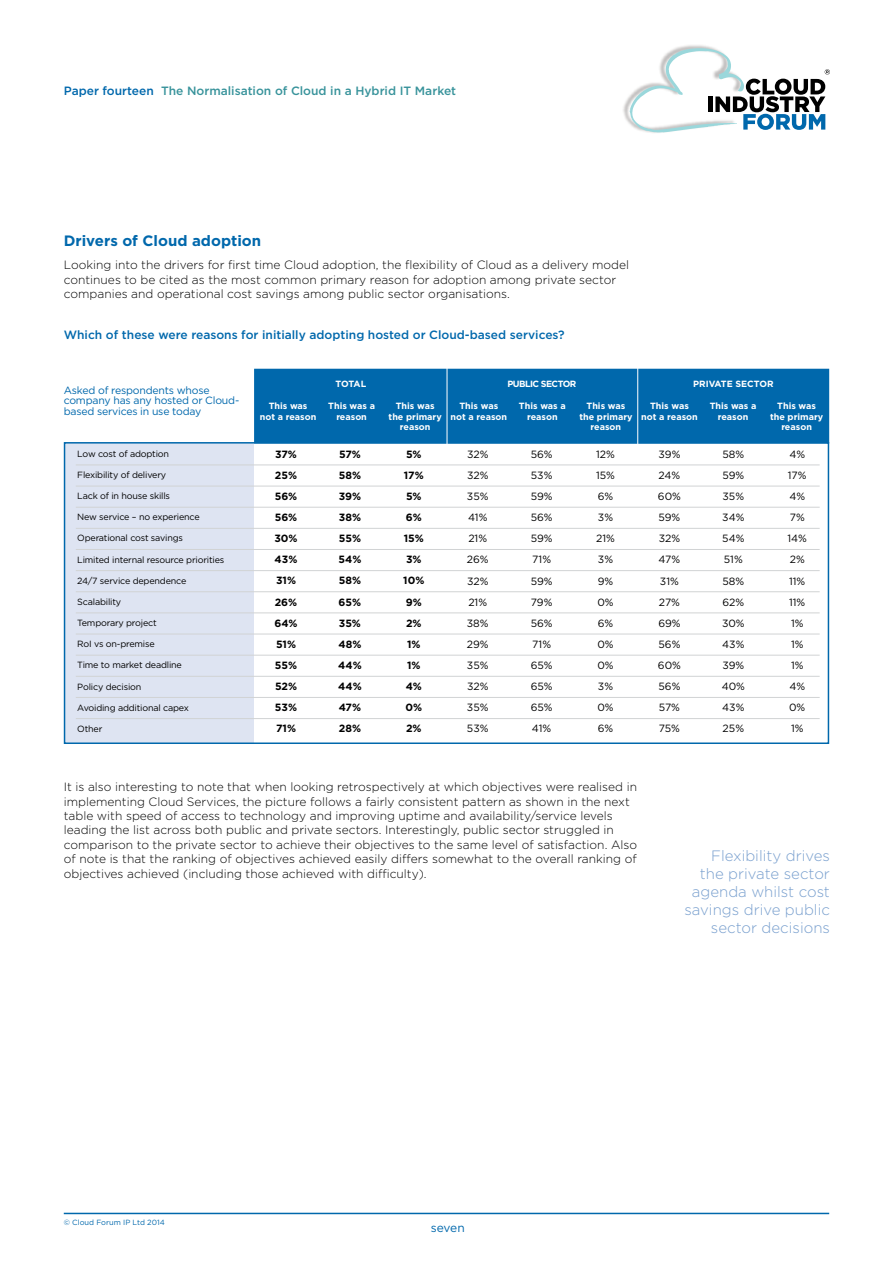
<style>
.page{position:relative;width:893px;height:1263px;background:#fff}
.page>*{position:absolute;margin:0;border:0;box-sizing:border-box;transform-origin:0 0}
.t1{font:300 15px/18px "Gotham";color:#789fce;text-align:right}
.t2{font:700 15px "Gotham";color:#0068ac}
.t3{font:300 12px/14.4px "Gotham";color:#000}
.t4{font:500 12px "Gotham";color:#0068ac}
.t5{font:500 12px "Gotham";color:#38939b}
.t6{font:12px "Gotham";letter-spacing:-.015em;color:#0068ac}
.t7{font:10.5px/21.1px "Gotham";color:#000}
.t8{font:700 10.5px/21.1px "Gotham";color:#000}
.t9{font:10.5px/10.5px "Gotham";letter-spacing:-.02em;color:#0068ac}
.t10{font:9px "Gotham";letter-spacing:-.02em;color:#000}
.t11{font:700 9px/10.8px "Gotham";color:#fff;text-align:center}
.t12{font:700 9px "Gotham";letter-spacing:-.06em;color:#fff}
.t13{font:7.5px "Gotham";color:#0068ac}
.s1{color:#0068ac}
</style>
<div class="page">
<hr style="left:64px;top:1213px;width:765px;height:1px;background:#0068ac">
<img style="left:623px;top:45px;width:90px;height:79px">
<svg style="left:630px;top:48px;width:200px;height:85px"></svg>
<div style="left:65px;top:443px;width:189px;height:301px;background:#dee4f2"></div>
<div style="left:254px;top:369px;width:575px;height:74px;background:#0068ac"></div>
<hr style="left:76px;top:465px;width:744px;height:1px;background:#d1d3d4">
<div style="left:64px;top:442px;width:765px;height:302px;border:2px solid #0068ac"></div>
<hr style="left:76px;top:486px;width:744px;height:1px;background:#d1d3d4">
<hr style="left:76px;top:507px;width:744px;height:1px;background:#d1d3d4">
<hr style="left:76px;top:528px;width:744px;height:1px;background:#d1d3d4">
<hr style="left:76px;top:634px;width:744px;height:1px;background:#d1d3d4">
<hr style="left:76px;top:655px;width:744px;height:1px;background:#d1d3d4">
<hr style="left:76px;top:676px;width:744px;height:1px;background:#d1d3d4">
<hr style="left:76px;top:697px;width:744px;height:1px;background:#d1d3d4">
<hr style="left:76px;top:718px;width:744px;height:1px;background:#d1d3d4">
<hr style="left:76px;top:612px;width:744px;height:1px;background:#d1d3d4">
<hr style="left:76px;top:591px;width:744px;height:1px;background:#d1d3d4">
<hr style="left:76px;top:570px;width:744px;height:1px;background:#d1d3d4">
<hr style="left:76px;top:549px;width:744px;height:1px;background:#d1d3d4">
<hr style="left:447px;top:364px;width:1px;height:85px;background:#fff">
<hr style="left:637px;top:358px;width:1px;height:91px;background:#fff">
<p class="t5" style="left:64px;top:84px;width:394px"><span class="s1">Paper fourteen</span> The Normalisation of Cloud in a Hybrid IT Market</p>
<p class="t2" style="left:64px;top:232px;width:199px">Drivers of Cloud adoption</p>
<p class="t3" style="left:64px;top:258px;width:567px">Looking into the drivers for first time Cloud adoption, the flexibility of Cloud as a delivery model continues to be cited as the most common primary reason for adoption among private sector companies and operational cost savings among public sector organisations.</p>
<p class="t4" style="left:64px;top:328px;width:502px">Which of these were reasons for initially adopting hosted or Cloud-based services?</p>
<p class="t9" style="left:64px;top:384px;width:177px">Asked of respondents whose company has any hosted or Cloud&shy;based services in use today</p>
<p class="t10" style="left:77px;top:448px;width:93px">Low cost of adoption</p>
<p class="t10" style="left:77px;top:470px;width:90px">Flexibility of delivery</p>
<p class="t10" style="left:77px;top:491px;width:94px">Lack of in house skills</p>
<p class="t10" style="left:77px;top:512px;width:124px">New service – no experience</p>
<p class="t10" style="left:77px;top:533px;width:107px">Operational cost savings</p>
<p class="t10" style="left:77px;top:554px;width:148px">Limited internal resource priorities</p>
<p class="t10" style="left:77px;top:575px;width:111px">24/7 service dependence</p>
<p class="t10" style="left:77px;top:597px;width:45px">Scalability</p>
<p class="t10" style="left:77px;top:618px;width:81px">Temporary project</p>
<p class="t10" style="left:77px;top:639px;width:79px">RoI vs on-premise</p>
<p class="t10" style="left:77px;top:660px;width:106px">Time to market deadline</p>
<p class="t10" style="left:77px;top:681px;width:66px">Policy decision</p>
<p class="t10" style="left:77px;top:703px;width:113px">Avoiding additional capex</p>
<p class="t10" style="left:77px;top:724px;width:27px">Other</p>
<p class="t11" style="left:336px;top:378px;width:32px">TOTAL</p>
<p class="t12" style="left:507px;top:379px;width:70px">PUBLIC SECTOR</p>
<p class="t11" style="left:693px;top:378px;width:82px">PRIVATE SECTOR</p>
<p class="t11" style="left:260px;top:400px;width:58px">This was<br>not a reason</p>
<p class="t11" style="left:328px;top:400px;width:48px">This was a reason</p>
<p class="t11" style="left:389px;top:400px;width:55px">This was the primary reason</p>
<p class="t11" style="left:450px;top:400px;width:58px">This was<br>not a reason</p>
<p class="t11" style="left:519px;top:400px;width:48px">This was a reason</p>
<p class="t11" style="left:579px;top:400px;width:55px">This was the primary reason</p>
<p class="t11" style="left:641px;top:400px;width:58px">This was<br>not a reason</p>
<p class="t11" style="left:710px;top:400px;width:48px">This was a reason</p>
<p class="t11" style="left:770px;top:400px;width:55px">This was the primary reason</p>
<p class="t8" style="left:274px;top:443px;width:25px">37%<br>25%<br>56%<br>56%<br>30%<br>43%<br>31%<br>26%<br>64%<br>51%<br>55%<br>52%<br>53%<br>71%</p>
<p class="t8" style="left:338px;top:443px;width:25px;text-align:justify">57% 58% 39% 38% 55% 54% 58% 65% 35% 48% 44% 44% 47% 28%</p>
<p class="t8" style="left:403px;top:443px;width:23px;text-align:center">5%<br>17%<br>5%<br>6%<br>15%<br>3%<br>10%<br>9%<br>2%<br>1%<br>1%<br>4%<br>0%<br>2%</p>
<p class="t7" style="left:467px;top:443px;width:23px">32%<br>32%<br>35%<br>41%<br>21%<br>26%<br>32%<br>21%<br>38%<br>29%<br>35%<br>32%<br>35%<br>53%</p>
<p class="t7" style="left:531px;top:443px;width:23px">56%<br>53%<br>59%<br>56%<br>59%<br>71%<br>59%<br>79%<br>56%<br>71%<br>65%<br>65%<br>65%<br>41%</p>
<p class="t7" style="left:596px;top:443px;width:20px">12%<br>15%<br>6%<br>3%<br>21%<br>3%<br>9%<br>0%<br>6%<br>0%<br>0%<br>3%<br>0%<br>6%</p>
<p class="t7" style="left:658px;top:443px;width:25px">39%<br>24%<br>60%<br>59%<br>32%<br>47%<br>31%<br>27%<br>69%<br>56%<br>60%<br>56%<br>57%<br>75%</p>
<p class="t7" style="left:722px;top:443px;width:25px">58%<br>59%<br>35%<br>34%<br>54%<br>51%<br>58%<br>62%<br>30%<br>43%<br>39%<br>40%<br>43%<br>25%</p>
<p class="t7" style="left:787px;top:443px;width:21px;text-align:center">4%<br>17%<br>4%<br>7%<br>14%<br>2%<br>11%<br>11%<br>1%<br>1%<br>1%<br>4%<br>0%<br>1%</p>
<p class="t3" style="left:64px;top:780px;width:575px">It is also interesting to note that when looking retrospectively at which objectives were realised in implementing Cloud Services, the picture follows a fairly consistent pattern as shown in the next table with speed of access to technology and improving uptime and availability/service levels leading the list across both public and private sectors. Interestingly, public sector struggled in comparison to the private sector to achieve their objectives to the same level of satisfaction. Also of note is that the ranking of objectives achieved easily differs somewhat to the overall ranking of objectives achieved (including those achieved with difficulty).</p>
<p class="t1" style="left:684px;top:846px;width:147px">Flexibility drives the private sector agenda whilst cost savings drive public sector decisions</p>
<p class="t13" style="left:64px;top:1218px;width:102px">© Cloud Forum IP Ltd 2014</p>
<p class="t6" style="left:431px;top:1221px;width:35px">seven</p>
</div>
